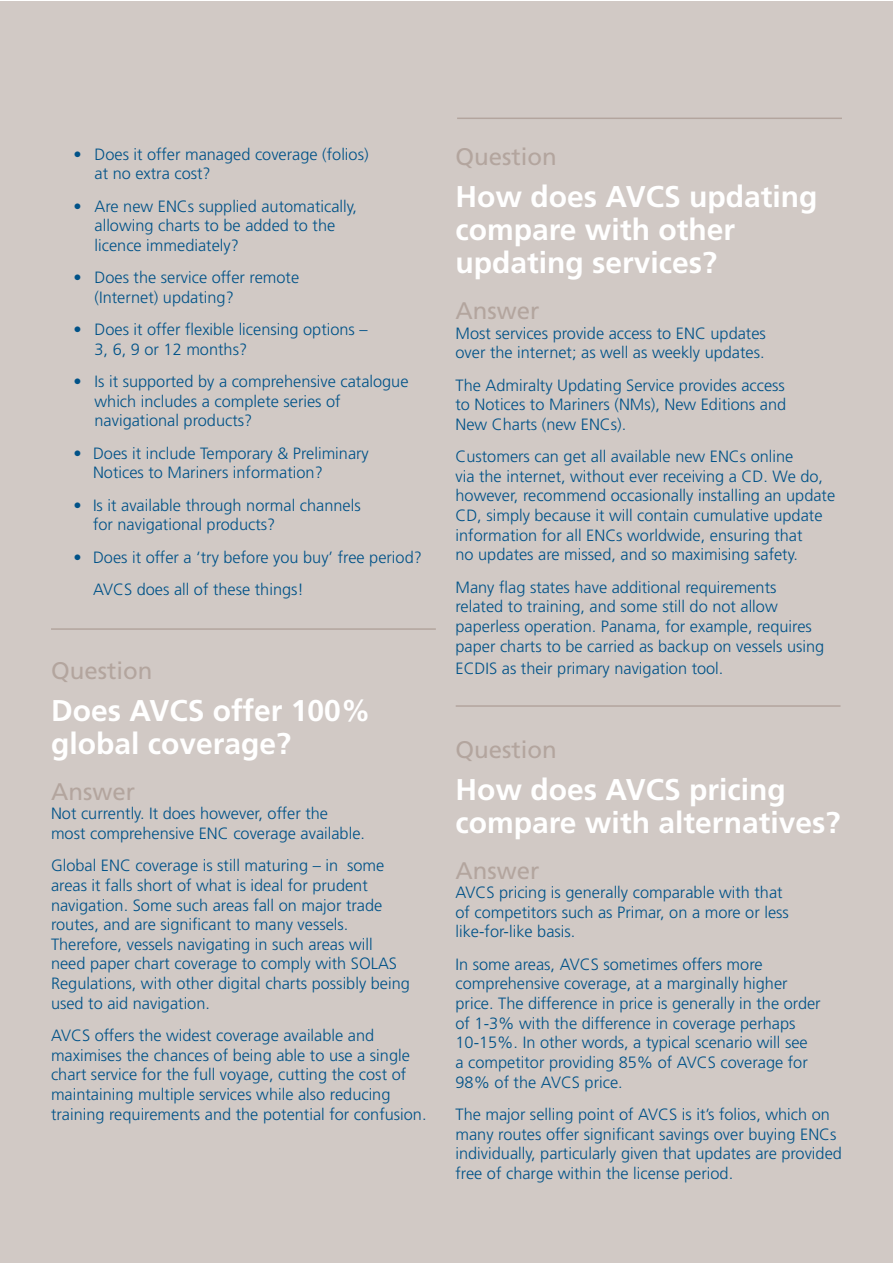
<style>
.page{position:relative;width:893px;height:1263px;background:#fff}
.page>*{position:absolute;margin:0;border:0;box-sizing:border-box;transform-origin:0 0}
.t1{font:700 30px/33px "Frutiger";color:#fff}
.t2{font:24px "Frutiger";color:#b3a59e}
.t3{font:300 16.35px/19.6px "Frutiger";color:#005288}
</style>
<div class="page">
<div style="left:0;top:1px;width:893px;height:1262px;background:#d1c9c5"></div>
<hr style="left:51px;top:628px;width:385px;height:2px;background:#b3a59e">
<hr style="left:457px;top:118px;width:385px;height:1px;background:#b3a59e">
<hr style="left:456px;top:705px;width:384px;height:2px;background:#b3a59e">
<p class="t3" style="left:95px;top:144px;width:276px;text-indent:-21px">• Does it offer managed coverage (folios) at no extra cost?</p>
<p class="t3" style="left:95px;top:196px;width:264px;text-indent:-21px">• Are new ENCs supplied automatically, allowing charts to be added to the licence immediately?</p>
<p class="t3" style="left:95px;top:268px;width:206px;text-indent:-21px">• Does the service offer remote (Internet) updating?</p>
<p class="t3" style="left:95px;top:320px;width:275px;text-indent:-21px">• Does it offer flexible licensing options –<br>3, 6, 9 or 12 months?</p>
<p class="t3" style="left:95px;top:372px;width:316px;text-indent:-21px">• Is it supported by a comprehensive catalogue which includes a complete series of navigational products?</p>
<p class="t3" style="left:93px;top:443px;width:277px;text-indent:-19px">• Does it include Temporary &amp; Preliminary<br>Notices to Mariners information?</p>
<p class="t3" style="left:93px;top:495px;width:269px;text-indent:-20px">• Is it available through normal channels for navigational products?</p>
<p class="t3" style="left:93px;top:541px;width:330px;line-height:32.4px;text-indent:-20px">• Does it offer a ‘try before you buy’ free period?<br>AVCS does all of these things!</p>
<h2 class="t2" style="left:51px;top:657px;width:103px">Question</h2>
<h1 class="t1" style="left:51px;top:693px;width:321px">Does AVCS offer 100% global coverage?</h1>
<h2 class="t2" style="left:51px;top:777px;width:85px">Answer</h2>
<p class="t3" style="left:51px;top:804px;width:316px">Not currently. It does however, offer the most comprehensive ENC coverage available.</p>
<p class="t3" style="left:51px;top:856px;width:360px">Global ENC coverage is still maturing – in some areas it falls short of what is ideal for prudent navigation. Some such areas fall on major trade routes, and are significant to many vessels.<br>Therefore, vessels navigating in such areas will need paper chart coverage to comply with SOLAS Regulations, with other digital charts possibly being used to aid navigation.</p>
<p class="t3" style="left:51px;top:1025px;width:377px">AVCS offers the widest coverage available and maximises the chances of being able to use a single chart service for the full voyage, cutting the cost of maintaining multiple services while also reducing training requirements and the potential for confusion.</p>
<h2 class="t2" style="left:455px;top:143px;width:103px">Question</h2>
<h1 class="t1" style="left:455px;top:180px;width:363px">How does AVCS updating compare with other updating services?</h1>
<h2 class="t2" style="left:455px;top:296px;width:85px">Answer</h2>
<p class="t3" style="left:455px;top:323px;width:312px">Most services provide access to ENC updates over the internet; as well as weekly updates.</p>
<p class="t3" style="left:455px;top:375px;width:332px;text-align:justify">The Admiralty Updating Service provides access to Notices to Mariners (NMs), New Editions and New Charts (new ENCs).</p>
<p class="t3" style="left:455px;top:447px;width:381px">Customers can get all available new ENCs online<br>via the internet, without ever receiving a CD. We do, however, recommend occasionally installing an update CD, simply because it will contain cumulative update information for all ENCs worldwide, ensuring that<br>no updates are missed, and so maximising safety.</p>
<p class="t3" style="left:455px;top:577px;width:370px">Many flag states have additional requirements related to training, and some still do not allow paperless operation. Panama, for example, requires paper charts to be carried as backup on vessels using</p>
<p class="t3" style="left:455px;top:658px;width:269px">ECDIS as their primary navigation tool.</p>
<h2 class="t2" style="left:455px;top:736px;width:103px">Question</h2>
<h1 class="t1" style="left:455px;top:772px;width:387px">How does AVCS pricing compare with alternatives?</h1>
<h2 class="t2" style="left:455px;top:856px;width:85px">Answer</h2>
<p class="t3" style="left:455px;top:883px;width:335px">AVCS pricing is generally comparable with that of competitors such as Primar, on a more or less like-for-like basis.</p>
<p class="t3" style="left:455px;top:954px;width:367px">In some areas, AVCS sometimes offers more comprehensive coverage, at a marginally higher price. The difference in price is generally in the order of 1-3% with the difference in coverage perhaps 10-15%. In other words, a typical scenario will see<br>a competitor providing 85% of AVCS coverage for 98% of the AVCS price.</p>
<p class="t3" style="left:455px;top:1104px;width:388px">The major selling point of AVCS is it’s folios, which on many routes offer significant savings over buying ENCs individually, particularly given that updates are provided free of charge within the license period.</p>
</div>
